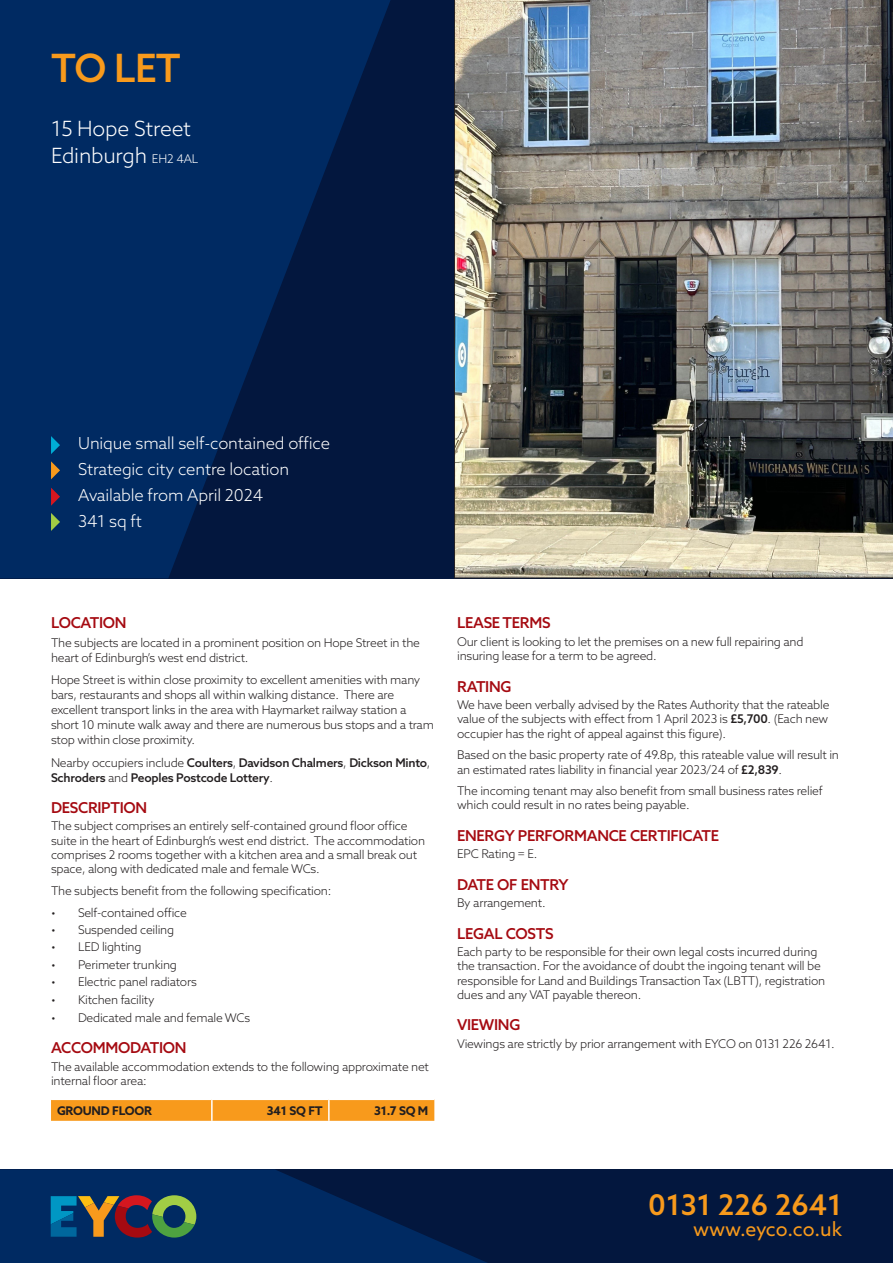
<style>
.page{position:relative;width:893px;height:1263px;background:#fff}
.page>*{position:absolute;margin:0;border:0;box-sizing:border-box;transform-origin:0 0}
.Heading_1_-_to_let{font:500 39px "Azo Sans";color:#f89a1c}
.t1{font:500 28.5px "Azo Sans";color:#f89a1c}
.Heading_2_-_address{font:300 21px "Azo Sans";letter-spacing:-.01em;color:#fff}
.t2{font:19.5px "Azo Sans";color:#f89a1c}
.Heading_3_-_square_bullets{font:300 16.5px "Azo Sans";letter-spacing:-.01em;color:#fff}
.Para_header{font:500 15px "Azo Sans";letter-spacing:-.02em;color:#a50a11}
.Body_text{font:300 12px/14.2px "Azo Sans";letter-spacing:-.02em;color:#231f20}
.Body_text-2{font:500 12px/15px "Azo Sans";letter-spacing:-.02em;color:#231f20}
.t3{font:700 12px "Azo Sans";letter-spacing:-.02em;color:#231f20}
.s1{font-size:12px}
.s2{font-weight:300}
.s3{font-weight:500}
</style>
<div class="page">
<div style="left:0;top:0;width:893px;height:578px;background:#03173e"></div>
<div style="left:0;top:1169px;width:893px;height:94px;background:#03173e"></div>
<svg style="left:0;top:1169px;width:487px;height:94px;fill:#002a62"></svg>
<svg style="left:0;top:0;width:391px;height:578px;fill:#002a62"></svg>
<svg style="left:51px;top:1195px;width:145px;height:42px;background:#495855"></svg>
<img style="left:454px;top:0;width:439px;height:578px">
<svg style="left:51px;top:436px;width:9px;height:18px"></svg>
<svg style="left:51px;top:461px;width:9px;height:18px"></svg>
<svg style="left:51px;top:488px;width:9px;height:18px"></svg>
<svg style="left:51px;top:513px;width:9px;height:18px"></svg>
<svg style="left:51px;top:1100px;width:383px;height:21px;background:#f89b1e"></svg>
<hr style="left:211px;top:1100px;width:2px;height:21px;background:#fff">
<hr style="left:328px;top:1100px;width:2px;height:21px;background:#fff">
<p class="Heading_1_-_to_let" style="left:51px;top:42px;width:131px">TO LET</p>
<p class="Heading_2_-_address" style="left:51px;top:114px;width:141px">15 Hope Street</p>
<p class="Heading_2_-_address" style="left:51px;top:142px;width:149px">Edinburgh <span class="s1">EH2 4AL</span></p>
<p class="Heading_3_-_square_bullets" style="left:78px;top:432px;width:253px">Unique small self-contained office</p>
<p class="Heading_3_-_square_bullets" style="left:78px;top:458px;width:213px">Strategic city centre location</p>
<p class="Heading_3_-_square_bullets" style="left:78px;top:484px;width:186px">Available from April 2024</p>
<p class="Heading_3_-_square_bullets" style="left:78px;top:510px;width:65px">341 sq ft</p>
<p class="Para_header" style="left:51px;top:613px;width:77px">LOCATION</p>
<p class="Body_text" style="left:51px;top:635px;width:371px;line-height:15px">The subjects are located in a prominent position on Hope Street in the heart of Edinburgh’s west end district.</p>
<p class="Body_text" style="left:51px;top:672px;width:384px;line-height:15px">Hope Street is within close proximity to excellent amenities with many bars, restaurants and shops all within walking distance. There are excellent transport links in the area with Haymarket railway station a short 10 minute walk away and there are numerous bus stops and a tram stop within close proximity.</p>
<p class="Body_text-2" style="left:51px;top:755px;width:381px"><span class="s2">Nearby occupiers include</span> Coulters<span class="s2">,</span> Davidson Chalmers<span class="s2">,</span> Dickson Minto<span class="s2">,<br></span>Schroders <span class="s2">and</span> Peoples Postcode Lottery<span class="s2">.</span></p>
<p class="Para_header" style="left:51px;top:798px;width:98px">DESCRIPTION</p>
<p class="Body_text" style="left:51px;top:819px;width:376px">The subject comprises an entirely self-contained ground floor office suite in the heart of Edinburgh’s west end district. The accommodation comprises 2 rooms together with a kitchen area and a small break out space, along with dedicated male and female WCs.</p>
<p class="Body_text" style="left:51px;top:883px;width:282px">The subjects benefit from the following specification:</p>
<p class="Body_text" style="left:51px;top:905px;width:137px">• Self-contained office</p>
<p class="Body_text" style="left:51px;top:922px;width:125px">• Suspended ceiling</p>
<p class="Body_text" style="left:51px;top:940px;width:92px">• LED lighting</p>
<p class="Body_text" style="left:51px;top:957px;width:127px">• Perimeter trunking</p>
<p class="Body_text" style="left:51px;top:975px;width:147px">• Electric panel radiators</p>
<p class="Body_text" style="left:51px;top:992px;width:105px">• Kitchen facility</p>
<p class="Body_text" style="left:51px;top:1010px;width:201px">• Dedicated male and female WCs</p>
<p class="Para_header" style="left:51px;top:1038px;width:137px">ACCOMMODATION</p>
<p class="Body_text" style="left:51px;top:1059px;width:380px">The available accommodation extends to the following approximate net internal floor area:</p>
<p class="t3" style="left:57px;top:1102px;width:97px">GROUND FLOOR</p>
<p class="t3" style="left:267px;top:1102px;width:58px">341 SQ FT</p>
<p class="t3" style="left:374px;top:1102px;width:56px">31.7 SQ M</p>
<p class="Para_header" style="left:457px;top:613px;width:95px">LEASE TERMS</p>
<p class="Body_text" style="left:457px;top:634px;width:348px">Our client is looking to let the premises on a new full repairing and insuring lease for a term to be agreed.</p>
<p class="Para_header" style="left:457px;top:676px;width:56px">RATING</p>
<p class="Body_text" style="left:457px;top:697px;width:374px;text-align:justify">We have been verbally advised by the Rates Authority that the rateable value of the subjects with effect from 1 April 2023 is <span class="s3">£5,700</span>. (Each new occupier has the right of appeal against this figure).</p>
<p class="Body_text" style="left:457px;top:748px;width:383px">Based on the basic property rate of 49.8p, this rateable value will result in an estimated rates liability in financial year 2023/24 of <span class="s3">£2,839</span>.</p>
<p class="Body_text" style="left:457px;top:784px;width:367px">The incoming tenant may also benefit from small business rates relief which could result in no rates being payable.</p>
<p class="Para_header" style="left:457px;top:826px;width:264px">ENERGY PERFORMANCE CERTIFICATE</p>
<p class="Body_text" style="left:457px;top:847px;width:82px">EPC Rating = E.</p>
<p class="Para_header" style="left:457px;top:874px;width:113px">DATE OF ENTRY</p>
<p class="Body_text" style="left:457px;top:896px;width:90px">By arrangement.</p>
<p class="Para_header" style="left:457px;top:923px;width:98px">LEGAL COSTS</p>
<p class="Body_text" style="left:457px;top:944px;width:370px">Each party to be responsible for their own legal costs incurred during the transaction. For the avoidance of doubt the ingoing tenant will be responsible for Land and Buildings Transaction Tax (LBTT), registration dues and any VAT payable thereon.</p>
<p class="Para_header" style="left:457px;top:1015px;width:65px">VIEWING</p>
<p class="Body_text" style="left:457px;top:1036px;width:379px">Viewings are strictly by prior arrangement with EYCO on 0131 226 2641.</p>
<h2 class="t1" style="left:648px;top:1186px;width:195px">0131 226 2641</h2>
<h3 class="t2" style="left:693px;top:1217px;width:150px">www.eyco.co.uk</h3>
</div>
